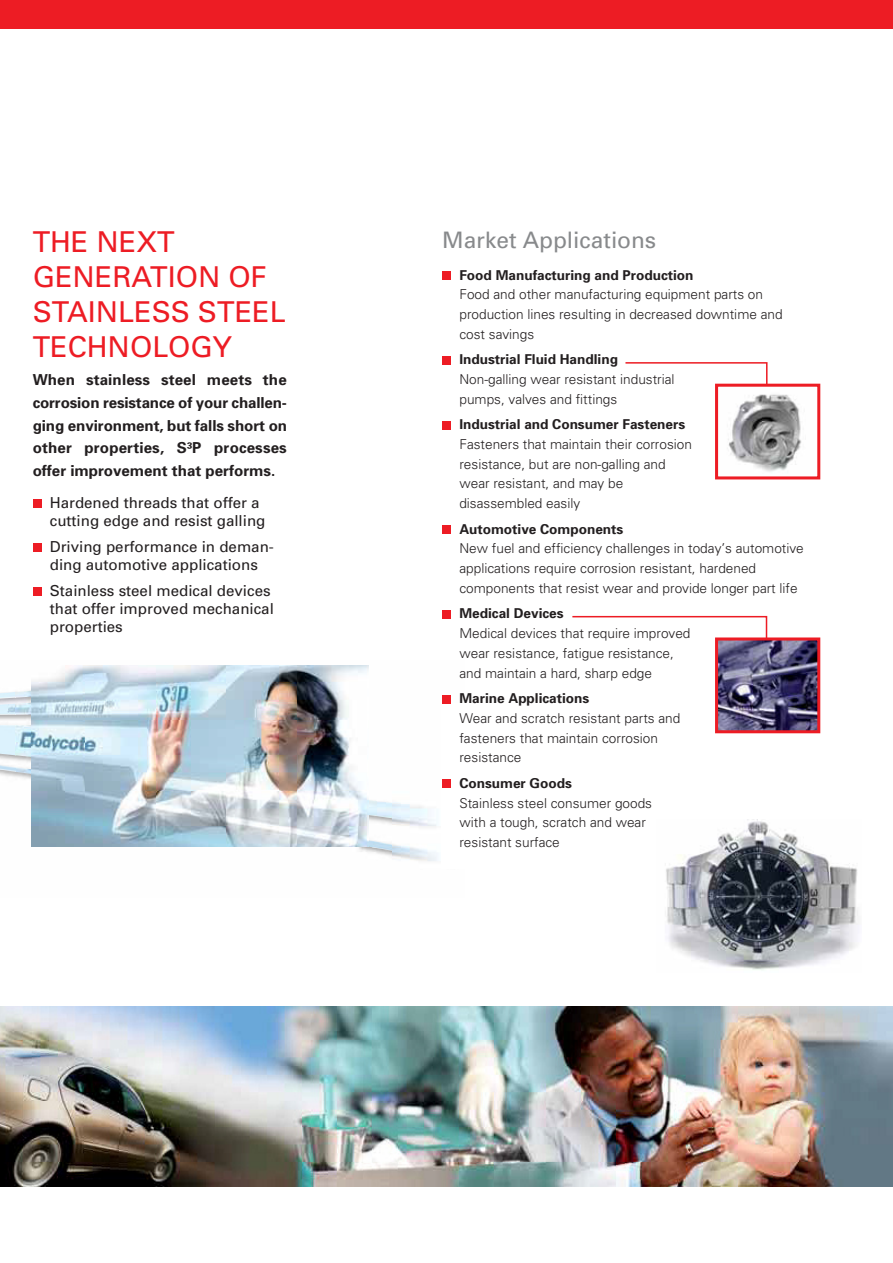
<style>
.page{position:relative;width:893px;height:1263px;background:#fff}
.page>*{position:absolute;margin:0;border:0;box-sizing:border-box;transform-origin:0 0}
.t1{font:28.8px/34.8px "Univers";color:#ed1c24}
.t2{font:22.65px "Univers";color:#888a8c}
.t3{font:15.15px/18.1px "Univers";color:#231f20}
.t4{font:700 15.15px/22.6px "Univers";color:#231f20;text-align:justify}
.t5{font:300 13.65px/19.6px "Univers";color:#231f20}
.t6{font:700 13.65px "Univers";color:#231f20}
</style>
<div class="page">
<img style="left:666px;top:819px;width:193px;height:151px">
<img style="left:0;top:665px;width:451px;height:187px">
<img style="left:0;top:691px;width:15px;height:65px">
<img style="left:15px;top:690px;width:16px;height:85px">
<img style="left:0;top:763px;width:16px;height:10px">
<img style="left:369px;top:798px;width:24px;height:23px">
<img style="left:356px;top:837px;width:37px;height:11px">
<img style="left:372px;top:847px;width:21px;height:10px">
<img style="left:31px;top:666px;width:338px;height:180px">
<img style="left:393px;top:704px;width:48px;height:157px">
<div style="left:441px;top:704px;width:50px;height:165px;background:#fff"></div>
<div style="left:33px;top:500px;width:9px;height:8px;background:#ed1c24"></div>
<div style="left:33px;top:544px;width:9px;height:8px;background:#ed1c24"></div>
<div style="left:33px;top:588px;width:9px;height:8px;background:#ed1c24"></div>
<div style="left:0;top:0;width:893px;height:28px;background:#ed1c24"></div>
<svg style="left:572px;top:615px;width:196px;height:22px"></svg>
<img style="left:719px;top:641px;width:97px;height:88px">
<div style="left:715px;top:637px;width:105px;height:96px;border:3px solid #ed1c24"></div>
<img style="left:0;top:1006px;width:893px;height:180px">
<svg style="left:625px;top:362px;width:143px;height:22px"></svg>
<img style="left:728px;top:394px;width:74px;height:78px">
<div style="left:715px;top:384px;width:105px;height:95px;border:3px solid #ed1c24"></div>
<div style="left:442px;top:356px;width:9px;height:8px;background:#ed1c24"></div>
<div style="left:442px;top:421px;width:9px;height:8px;background:#ed1c24"></div>
<div style="left:442px;top:695px;width:9px;height:8px;background:#ed1c24"></div>
<div style="left:442px;top:780px;width:9px;height:8px;background:#ed1c24"></div>
<div style="left:442px;top:610px;width:9px;height:8px;background:#ed1c24"></div>
<div style="left:442px;top:526px;width:9px;height:8px;background:#ed1c24"></div>
<div style="left:442px;top:271px;width:9px;height:9px;background:#ed1c24"></div>
<h1 class="t1" style="left:33px;top:227px;width:255px">THE NEXT<br>GENERATION OF<br>STAINLESS STEEL<br>TECHNOLOGY</h1>
<p class="t4" style="left:33px;top:370px;width:256px">When stainless steel meets the corrosion resistance of your challen&shy;ging environment, but falls short on other properties, S³P processes offer improvement that performs.</p>
<p class="t3" style="left:50px;top:495px;width:217px">Hardened threads that offer a cutting edge and resist galling</p>
<p class="t3" style="left:50px;top:539px;width:226px">Driving performance in deman&shy;ding automotive applications</p>
<p class="t3" style="left:50px;top:582px;width:226px">Stainless steel medical devices that offer improved mechanical properties</p>
<h2 class="t2" style="left:442px;top:231px;width:216px">Market Ap plications</h2>
<p class="t6" style="left:459px;top:270px;width:236px">Food Manufacturing and Production</p>
<p class="t5" style="left:459px;top:286px;width:325px">Food and other manufacturing equipment parts on production lines resulting in decreased downtime and cost savings</p>
<p class="t6" style="left:459px;top:354px;width:160px">Industrial Fluid Handling</p>
<p class="t5" style="left:459px;top:370px;width:217px">Non-galling wear resistant industrial pumps, valves and fittings</p>
<p class="t6" style="left:459px;top:419px;width:227px">Industrial and Consumer Fasteners</p>
<p class="t5" style="left:459px;top:436px;width:234px">Fasteners that maintain their corrosion resistance, but are non-galling and wear resistant, and may be disassembled easily</p>
<p class="t6" style="left:459px;top:524px;width:165px">Automotive Components</p>
<p class="t5" style="left:459px;top:540px;width:346px">New fuel and efficiency challenges in today’s automotive applications require corrosion resistant, hardened components that resist wear and provide longer part life</p>
<p class="t6" style="left:459px;top:609px;width:106px">Medical Devices</p>
<p class="t5" style="left:459px;top:625px;width:233px">Medical devices that require improved wear resistance, fatigue resistance, and maintain a hard, sharp edge</p>
<p class="t6" style="left:459px;top:693px;width:131px">Marine Applications</p>
<p class="t5" style="left:459px;top:709px;width:222px">Wear and scratch resistant parts and fasteners that maintain corrosion resistance</p>
<p class="t6" style="left:459px;top:778px;width:114px">Consumer Goods</p>
<p class="t5" style="left:459px;top:794px;width:194px">Stainless steel consumer goods with a tough, scratch and wear resistant surface</p>
</div>
